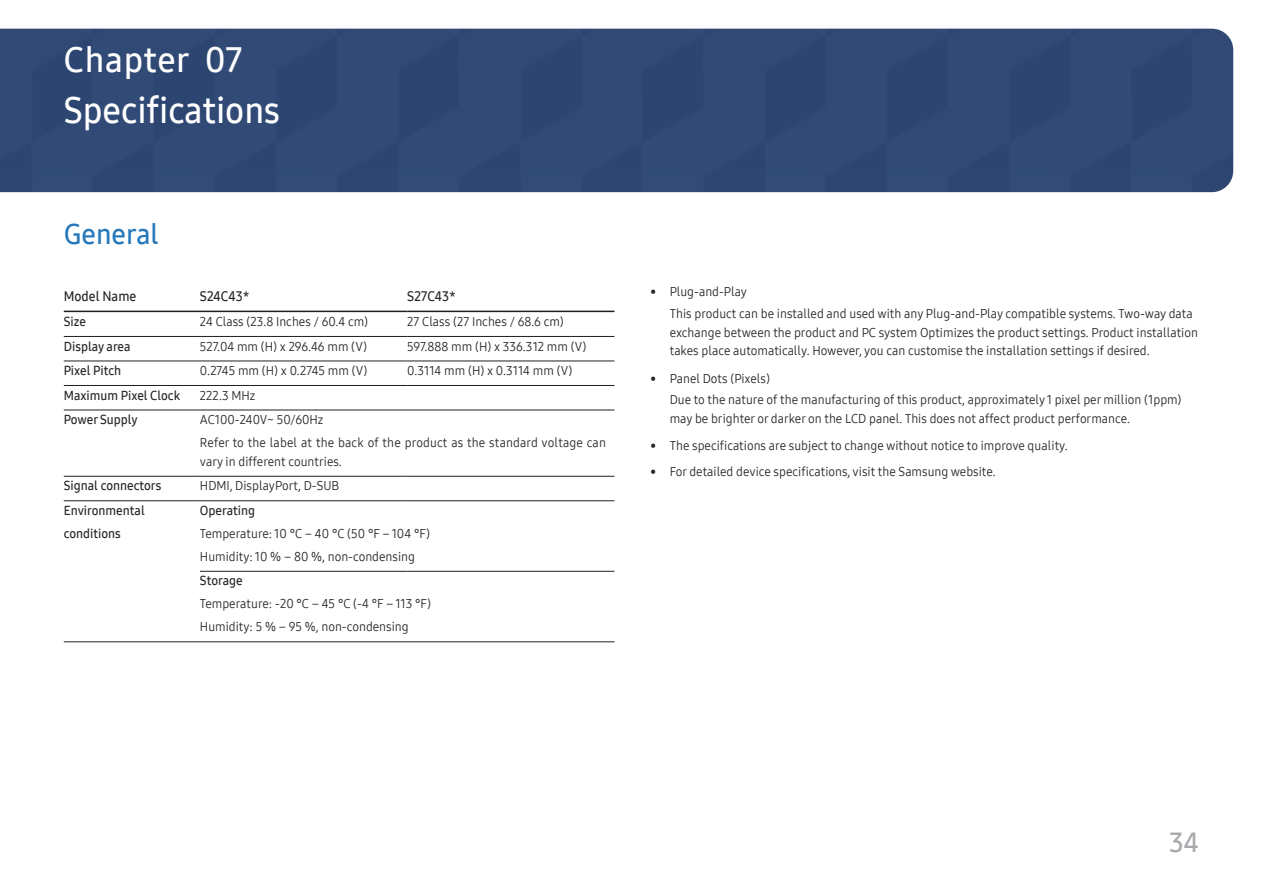
<style>
.page{position:relative;width:1263px;height:893px;background:#fff}
.page>*{position:absolute;margin:0;border:0;box-sizing:border-box;transform-origin:0 0}
.Chapter{font:36px "Samsung One 600";color:#fff}
.Description-Chapter1{font:34.5px "Samsung One 600";letter-spacing:.02em;color:#fff}
.Heading1{font:27.9px "Samsung One 600";color:#2778ba}
.t1{font:27px "Samsung One 600";color:#a8a9ad}
.Description-header{font:13.5px "Samsung One 600";color:#282526;scale:.96 1}
.UnorderList_1-Child{font:12.75px/18.8px "Samsung One 400";color:#282526;scale:.96 1}
.Description{font:12.75px/18.8px "Samsung One 400";color:#282526;scale:.96 1}
.Description-Left{font:12.75px "Samsung One 600";color:#282526}
</style>
<div class="page">
<div style="left:0;top:29px;width:1233px;height:163px;background:#314a75"></div>
<hr style="left:64px;top:642px;width:136px;height:1px;background:#231f20">
<hr style="left:64px;top:336px;width:136px;height:1px;background:#231f20">
<hr style="left:64px;top:385px;width:136px;height:1px;background:#231f20">
<hr style="left:200px;top:571px;width:207px;height:1px;background:#231f20">
<hr style="left:407px;top:571px;width:207px;height:1px;background:#231f20">
<hr style="left:200px;top:642px;width:207px;height:1px;background:#231f20">
<hr style="left:407px;top:642px;width:207px;height:1px;background:#231f20">
<hr style="left:200px;top:476px;width:207px;height:1px;background:#231f20">
<hr style="left:407px;top:476px;width:207px;height:1px;background:#231f20">
<hr style="left:200px;top:500px;width:207px;height:1px;background:#231f20">
<hr style="left:407px;top:500px;width:207px;height:1px;background:#231f20">
<hr style="left:200px;top:336px;width:207px;height:1px;background:#231f20">
<hr style="left:407px;top:336px;width:207px;height:1px;background:#231f20">
<hr style="left:64px;top:311px;width:136px;height:1px;background:#231f20">
<hr style="left:200px;top:311px;width:207px;height:1px;background:#231f20">
<hr style="left:407px;top:311px;width:207px;height:1px;background:#231f20">
<hr style="left:200px;top:361px;width:207px;height:1px;background:#231f20">
<hr style="left:407px;top:361px;width:207px;height:1px;background:#231f20">
<hr style="left:200px;top:385px;width:207px;height:1px;background:#231f20">
<hr style="left:407px;top:385px;width:207px;height:1px;background:#231f20">
<hr style="left:200px;top:410px;width:207px;height:1px;background:#231f20">
<hr style="left:407px;top:410px;width:207px;height:1px;background:#231f20">
<hr style="left:64px;top:410px;width:136px;height:1px;background:#231f20">
<hr style="left:64px;top:476px;width:136px;height:1px;background:#231f20">
<hr style="left:64px;top:500px;width:136px;height:1px;background:#231f20">
<hr style="left:64px;top:361px;width:136px;height:1px;background:#231f20">
<p class="Description-Chapter1" style="left:64px;top:36px;width:180px">Chapter 07</p>
<p class="Chapter" style="left:64px;top:86px;width:218px">Specifications</p>
<p class="Heading1" style="left:64px;top:216px;width:97px">General</p>
<p class="Description-header" style="left:64px;top:287px;width:77px">Model Name</p>
<p class="Description-header" style="left:200px;top:287px;width:53px">S24C43*</p>
<p class="Description-header" style="left:407px;top:287px;width:52px">S27C43*</p>
<p class="Description-Left" style="left:64px;top:313px;width:24px">Size</p>
<p class="Description" style="left:200px;top:312px;width:177px">24 Class (23.8 Inches / 60.4 cm)</p>
<p class="Description" style="left:407px;top:312px;width:165px">27 Class (27 Inches / 68.6 cm)</p>
<p class="Description-Left" style="left:64px;top:338px;width:68px">Display area</p>
<p class="Description" style="left:200px;top:337px;width:175px">527.04 mm (H) x 296.46 mm (V)</p>
<p class="Description" style="left:407px;top:337px;width:188px">597.888 mm (H) x 336.312 mm (V)</p>
<p class="Description-Left" style="left:64px;top:362px;width:59px">Pixel Pitch</p>
<p class="Description" style="left:200px;top:361px;width:176px">0.2745 mm (H) x 0.2745 mm (V)</p>
<p class="Description" style="left:407px;top:361px;width:174px">0.3114 mm (H) x 0.3114 mm (V)</p>
<p class="Description-Left" style="left:64px;top:387px;width:118px">Maximum Pixel Clock</p>
<p class="Description" style="left:200px;top:386px;width:59px">222.3 MHz</p>
<p class="Description-Left" style="left:64px;top:411px;width:75px">Power Supply</p>
<p class="Description" style="left:200px;top:410px;width:130px">AC100-240V~ 50/60Hz</p>
<p class="Description" style="left:200px;top:433px;width:424px">Refer to the label at the back of the product as the standard voltage can vary in different countries.</p>
<p class="Description-Left" style="left:64px;top:477px;width:99px">Signal connectors</p>
<p class="Description" style="left:200px;top:476px;width:147px">HDMI, DisplayPort, D-SUB</p>
<p class="Description-Left" style="left:64px;top:502px;width:83px">Environmental</p>
<p class="Description-Left" style="left:64px;top:525px;width:59px">conditions</p>
<p class="Description-Left" style="left:200px;top:502px;width:57px">Operating</p>
<p class="Description" style="left:200px;top:524px;width:241px">Temperature: 10 °C – 40 °C (50 °F – 104 °F)</p>
<p class="Description" style="left:200px;top:547px;width:226px">Humidity: 10 % – 80 %, non-condensing</p>
<p class="Description-Left" style="left:200px;top:572px;width:44px">Storage</p>
<p class="Description" style="left:200px;top:594px;width:242px">Temperature: -20 °C – 45 °C (-4 °F – 113 °F)</p>
<p class="Description" style="left:200px;top:617px;width:219px">Humidity: 5 % – 95 %, non-condensing</p>
<p class="UnorderList_1-Child" style="left:651px;top:282px;width:102px">• Plug-and-Play</p>
<p class="UnorderList_1-Child" style="left:670px;top:304px;width:552px">This product can be installed and used with any Plug-and-Play compatible systems. Two-way data exchange between the product and PC system Optimizes the product settings. Product installation takes place automatically. However, you can customise the installation settings if desired.</p>
<p class="UnorderList_1-Child" style="left:651px;top:369px;width:126px">• Panel Dots (Pixels)</p>
<p class="UnorderList_1-Child" style="left:670px;top:390px;width:535px">Due to the nature of the manufacturing of this product, approximately 1 pixel per million (1ppm) may be brighter or darker on the LCD panel. This does not affect product performance.</p>
<p class="UnorderList_1-Child" style="left:651px;top:436px;width:436px">• The specifications are subject to change without notice to improve quality.</p>
<p class="UnorderList_1-Child" style="left:651px;top:462px;width:361px">• For detailed device specifications, visit the Samsung website.</p>
<h3 class="t1" style="left:1169px;top:825px;width:32px">34</h3>
</div>
